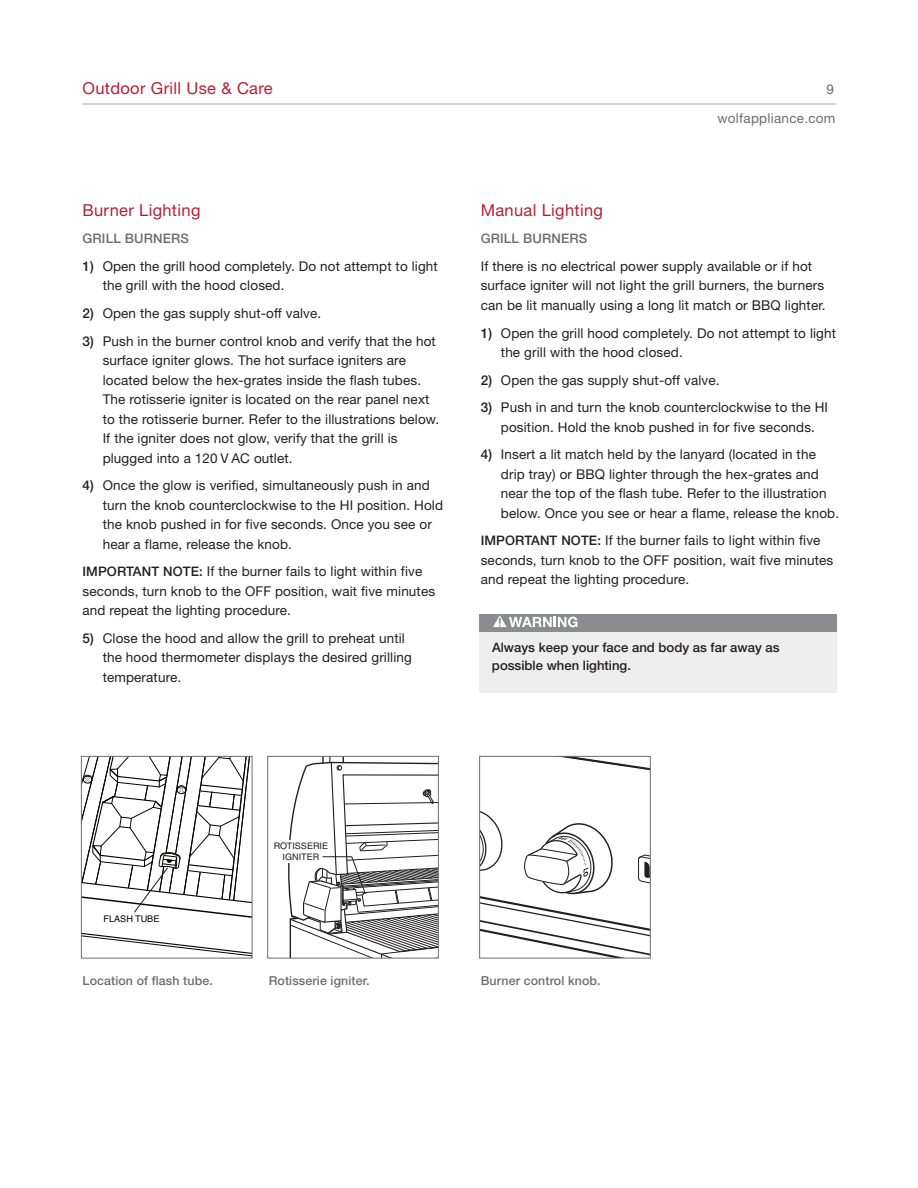
<style>
.page{position:relative;width:918px;height:1188px;background:#fff}
.page>*{position:absolute;margin:0;border:0;box-sizing:border-box;transform-origin:0 0}
.t1{font:16.5px "Helvetica Neue LT Std";letter-spacing:.02em;color:#ba1f33}
.t2{font:13.5px/19.5px "Helvetica Neue LT Std";letter-spacing:.01em;color:#231f20}
.t3{font:13.5px/28.2px "Helvetica Neue LT Std";letter-spacing:.02em;color:#6c6d70;text-align:right}
.t4{font:500 13.2px/18px "Helvetica Neue LT Std";color:#231f20}
.t5{font:500 13.2px "Helvetica Neue LT Std";letter-spacing:.01em;color:#6c6d70}
.t6{font:500 12.3px "Helvetica Neue LT Std";letter-spacing:.01em;color:#6c6d70}
.t7{font:9.15px "Helvetica";color:#040503}
.t8{font:9px/11.1px "Helvetica";color:#231f20;text-align:center}
.s1{font-weight:500}
.s2{font-weight:500;font-size:13.2px}
</style>
<div class="page">
<hr style="left:82px;top:104px;width:754px;height:1px;background:#a8a9ad">
<svg style="left:83px;top:758px;width:167px;height:198px"></svg>
<div style="left:81px;top:756px;width:171px;height:202px;border:1px solid #6c6d70"></div>
<svg style="left:279px;top:758px;width:159px;height:201px"></svg>
<div style="left:274px;top:840px;width:48px;height:23px;background:#fff"></div>
<div style="left:267px;top:756px;width:172px;height:202px;border:1px solid #6c6d70"></div>
<svg style="left:481px;top:758px;width:168px;height:198px"></svg>
<div style="left:479px;top:756px;width:172px;height:202px;border:1px solid #6c6d70"></div>
<div style="left:479px;top:614px;width:358px;height:79px;background:#eeeeef"></div>
<div style="left:479px;top:614px;width:358px;height:17px;background:#8a8c8f"></div>
<svg style="left:493px;top:616px;width:84px;height:11px"></svg>
<p class="t1" style="left:82px;top:83px;width:192px">Outdoor Grill Use &amp; Care</p>
<p class="t3" style="left:717px;top:77px;width:120px">9 wolfappliance.com</p>
<p class="t1" style="left:82px;top:204px;width:119px">Burner Lighting</p>
<p class="t5" style="left:82px;top:234px;width:108px">GRILL BURNERS</p>
<p class="t2" style="left:103px;top:258px;width:337px;text-indent:-20px"><span class="s1">1)</span> Open the grill hood completely. Do not attempt to light the grill with the hood closed.</p>
<p class="t2" style="left:83px;top:305px;width:240px"><span class="s1">2)</span> Open the gas supply shut-off valve.</p>
<p class="t2" style="left:103px;top:332px;width:338px;text-indent:-20px"><span class="s1">3)</span> Push in the burner control knob and verify that the hot surface igniter glows. The hot surface igniters are located below the hex-grates inside the flash tubes.<br>The rotisserie igniter is located on the rear panel next to the rotisserie burner. Refer to the illustrations below.<br>If the igniter does not glow, verify that the grill is plugged into a 120 V AC outlet.</p>
<p class="t2" style="left:103px;top:477px;width:342px;text-indent:-20px"><span class="s1">4)</span> Once the glow is verified, simultaneously push in and turn the knob counterclockwise to the HI position. Hold the knob pushed in for five seconds. Once you see or hear a flame, release the knob.</p>
<p class="t2" style="left:82px;top:563px;width:354px"><span class="s2">IMPORTANT NOTE:</span> If the burner fails to light within five seconds, turn knob to the OFF position, wait five minutes and repeat the lighting procedure.</p>
<p class="t2" style="left:103px;top:630px;width:311px;text-indent:-20px"><span class="s1">5)</span> Close the hood and allow the grill to preheat until the hood thermometer displays the desired grilling temperature.</p>
<p class="t1" style="left:481px;top:204px;width:124px">Manual Lighting</p>
<p class="t5" style="left:481px;top:234px;width:108px">GRILL BURNERS</p>
<p class="t2" style="left:481px;top:258px;width:346px">If there is no electrical power supply available or if hot surface igniter will not light the grill burners, the burners can be lit manually using a long lit match or BBQ lighter.</p>
<p class="t2" style="left:501px;top:324px;width:337px;text-indent:-20px"><span class="s1">1)</span> Open the grill hood completely. Do not attempt to light the grill with the hood closed.</p>
<p class="t2" style="left:481px;top:371px;width:240px"><span class="s1">2)</span> Open the gas supply shut-off valve.</p>
<p class="t2" style="left:481px;top:399px;width:349px;text-align:center"><span class="s1">3)</span> Push in and turn the knob counterclockwise to the HI position. Hold the knob pushed in for five seconds.</p>
<p class="t2" style="left:501px;top:446px;width:340px;text-indent:-20px"><span class="s1">4)</span> Insert a lit match held by the lanyard (located in the drip tray) or BBQ lighter through the hex-grates and near the top of the flash tube. Refer to the illustration below. Once you see or hear a flame, release the knob.</p>
<p class="t2" style="left:481px;top:532px;width:354px"><span class="s2">IMPORTANT NOTE:</span> If the burner fails to light within five seconds, turn knob to the OFF position, wait five minutes and repeat the lighting procedure.</p>
<p class="t4" style="left:492px;top:640px;width:289px">Always keep your face and body as far away as possible when lighting.</p>
<p class="t7" style="left:103px;top:915px;width:58px">FLASH TUBE</p>
<p class="t8" style="left:274px;top:841px;width:56px">ROTISSERIE<br>IGNITER</p>
<p class="t6" style="left:82px;top:977px;width:132px">Location of flash tube.</p>
<p class="t6" style="left:269px;top:977px;width:102px">Rotisserie igniter.</p>
<p class="t6" style="left:481px;top:977px;width:121px">Burner control knob.</p>
</div>
